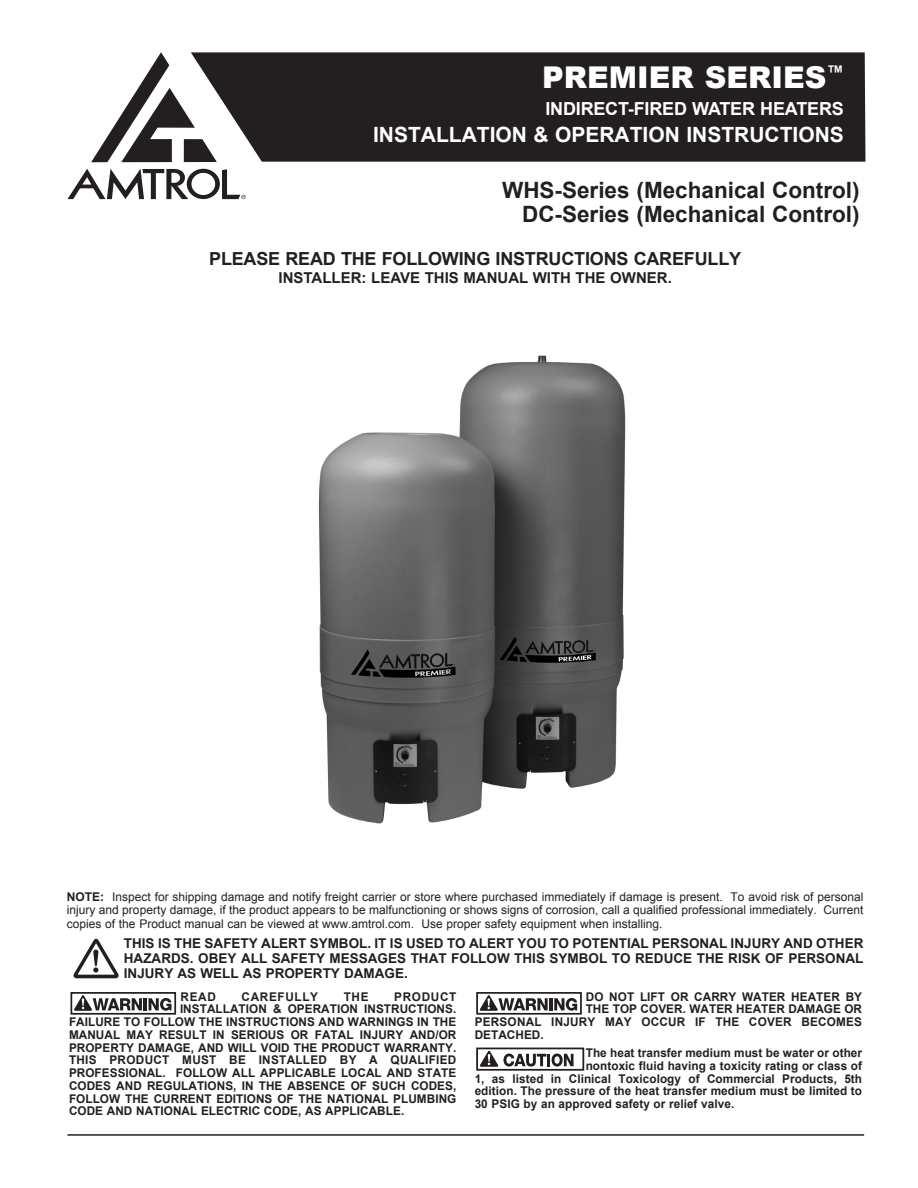
<style>
.page{position:relative;width:918px;height:1188px;background:#fff}
.page>*{position:absolute;margin:0;border:0;box-sizing:border-box;transform-origin:0 0}
.t1{font:900 30px "Arial";color:#fff}
.t2{font:700 22.5px "Arial";color:#231f20}
.t3{font:700 21px "Arial";color:#fff}
.t4{font:700 18px "Arial";letter-spacing:-.01em;color:#231f20}
.t5{font:700 18px "Arial";letter-spacing:-.01em;color:#fff}
.t6{font:700 15px "Arial";color:#231f20}
.t7{font:700 13.5px/15px "Arial";color:#231f20;text-align:justify}
.Warning{font:700 12px "Arial";letter-spacing:.005em;color:#231f20}
.t8{font:12px/13.5px "Arial";color:#231f20;text-align:justify}
.Warning-2{font:700 12px "Arial";letter-spacing:.025em;color:#231f20}
.Warning-3{font:700 12px "Arial";letter-spacing:.055em;color:#231f20}
.s1{font-weight:700}
</style>
<div class="page">
<hr style="left:68px;top:1134px;width:796px;height:2px;background:#231f20">
<div style="left:217px;top:52px;width:648px;height:110px;background:#231f20"></div>
<svg style="left:91px;top:52px;width:126px;height:110px"></svg>
<svg style="left:68px;top:169px;width:178px;height:30px"></svg>
<img style="left:318px;top:355px;width:308px;height:469px">
<div style="left:70px;top:992px;width:106px;height:23px;border:2px solid #231f20"></div>
<svg style="left:74px;top:995px;width:97px;height:16px"></svg>
<div style="left:476px;top:992px;width:106px;height:23px;border:2px solid #231f20"></div>
<svg style="left:480px;top:995px;width:68px;height:16px"></svg>
<hr style="left:549px;top:998px;width:4px;height:12px;background:#231f20">
<svg style="left:554px;top:998px;width:23px;height:13px"></svg>
<div style="left:476px;top:1048px;width:108px;height:23px;border:2px solid #231f20"></div>
<svg style="left:480px;top:1051px;width:94px;height:16px"></svg>
<svg style="left:74px;top:939px;width:45px;height:39px"></svg>
<p class="t1" style="left:542px;top:55px;width:303px">PREMIER SERIES<sup>™</sup></p>
<p class="t5" style="left:545px;top:97px;width:300px">INDIRECT-FIRED WATER HEATERS</p>
<p class="t3" style="left:373px;top:121px;width:472px">INSTALLATION &amp; OPERATION INSTRUCTIONS</p>
<p class="t2" style="left:502px;top:176px;width:359px">WHS-Series (Mechanical Control)</p>
<p class="t2" style="left:522px;top:200px;width:339px">DC-Series (Mechanical Control)</p>
<p class="t4" style="left:209px;top:247px;width:534px">PLEASE READ THE FOLLOWING INSTRUCTIONS CAREFULLY</p>
<p class="t6" style="left:279px;top:268px;width:395px">INSTALLER: LEAVE THIS MANUAL WITH THE OWNER.</p>
<p class="t8" style="left:67px;top:890px;width:798px"><span class="s1">NOTE:</span> Inspect for shipping damage and notify freight carrier or store where purchased immediately if damage is present. To avoid risk of personal injury and property damage, if the product appears to be malfunctioning or shows signs of corrosion, call a qualified professional immediately. Current copies of the Product manual can be viewed at www.amtrol.com. Use proper safety equipment when installing.</p>
<p class="t7" style="left:124px;top:936px;width:741px">THIS IS THE SAFETY ALERT SYMBOL. IT IS USED TO ALERT YOU TO POTENTIAL PERSONAL INJURY AND OTHER HAZARDS. OBEY ALL SAFETY MESSAGES THAT FOLLOW THIS SYMBOL TO REDUCE THE RISK OF PERSONAL INJURY AS WELL AS PROPERTY DAMAGE.</p>
<p class="Warning" style="left:181px;top:989px;width:37px">READ</p>
<p class="Warning-3" style="left:242px;top:989px;width:78px">CAREFULLY</p>
<p class="Warning" style="left:344px;top:989px;width:26px">THE</p>
<p class="Warning-3" style="left:394px;top:989px;width:64px">PRODUCT</p>
<p class="Warning" style="left:180px;top:1001px;width:278px">INSTALLATION &amp; OPERATION INSTRUCTIONS.</p>
<p class="Warning" style="left:69px;top:1014px;width:389px">FAILURE TO FOLLOW THE INSTRUCTIONS AND WARNINGS IN THE</p>
<p class="Warning" style="left:69px;top:1027px;width:389px">MANUAL MAY RESULT IN SERIOUS OR FATAL INJURY AND/OR</p>
<p class="Warning" style="left:69px;top:1040px;width:389px">PROPERTY DAMAGE, AND WILL VOID THE PRODUCT WARRANTY.</p>
<p class="Warning-2" style="left:69px;top:1052px;width:389px">THIS PRODUCT MUST BE INSTALLED BY A QUALIFIED</p>
<p class="Warning" style="left:69px;top:1065px;width:389px">PROFESSIONAL. FOLLOW ALL APPLICABLE LOCAL AND STATE</p>
<p class="Warning" style="left:69px;top:1078px;width:389px">CODES AND REGULATIONS, IN THE ABSENCE OF SUCH CODES,</p>
<p class="Warning" style="left:69px;top:1091px;width:389px">FOLLOW THE CURRENT EDITIONS OF THE NATIONAL PLUMBING</p>
<p class="Warning" style="left:69px;top:1103px;width:337px">CODE AND NATIONAL ELECTRIC CODE, AS APPLICABLE.</p>
<p class="Warning" style="left:586px;top:989px;width:278px">DO NOT LIFT OR CARRY WATER HEATER BY</p>
<p class="Warning" style="left:586px;top:1001px;width:278px">THE TOP COVER. WATER HEATER DAMAGE OR</p>
<p class="Warning" style="left:475px;top:1014px;width:389px">PERSONAL INJURY MAY OCCUR IF THE COVER BECOMES</p>
<p class="Warning" style="left:475px;top:1027px;width:71px">DETACHED.</p>
<p class="Warning" style="left:586px;top:1045px;width:278px">The heat transfer medium must be water or other</p>
<p class="Warning" style="left:586px;top:1058px;width:278px">nontoxic fluid having a toxicity rating or class of</p>
<p class="Warning" style="left:475px;top:1071px;width:389px">1, as listed in Clinical Toxicology of Commercial Products, 5th</p>
<p class="Warning" style="left:475px;top:1083px;width:389px">edition. The pressure of the heat transfer medium must be limited to</p>
<p class="Warning" style="left:475px;top:1096px;width:261px">30 PSIG by an approved safety or relief valve.</p>
</div>
